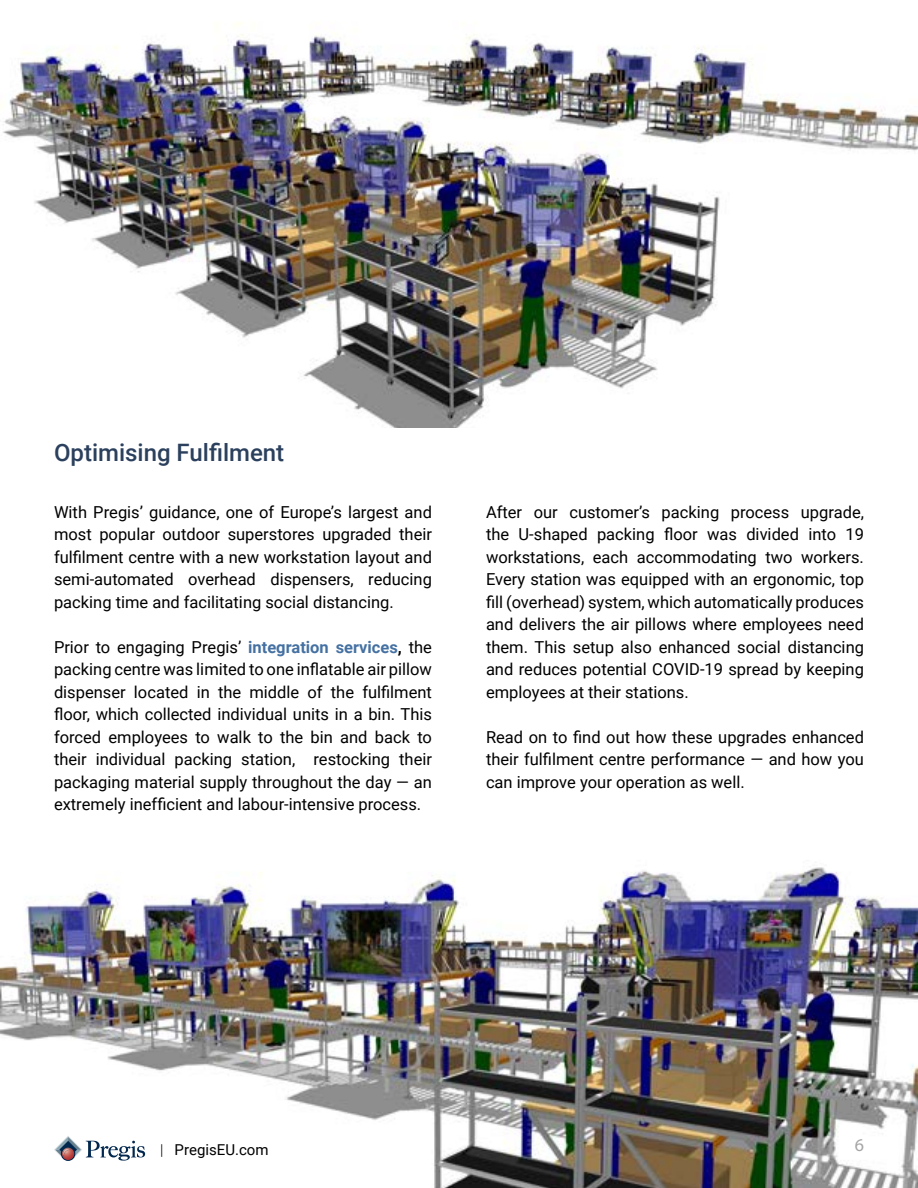
<style>
.page{position:relative;width:918px;height:1188px;background:#fff}
.page>*{position:absolute;margin:0;border:0;box-sizing:border-box;transform-origin:0 0}
.t1{font:500 24px "Roboto";color:#2b405d}
.t2{font:18px "Myriad Pro";color:#a5a5a5}
.t3{font:16.5px/22.5px "Roboto";color:#000;text-align:justify}
.t4{font:15px "Roboto";color:#000}
.s1{font-weight:700;color:#4571a2}
.s2{font-weight:700}
.s3{font-weight:300}
</style>
<div class="page">
<img style="left:0;top:867px;width:918px;height:321px">
<img style="left:2px;top:22px;width:916px;height:406px">
<svg style="left:54px;top:1136px;width:91px;height:25px"></svg>
<h1 class="t1" style="left:54px;top:436px;width:232px">Optimising Fulfilment</h1>
<p class="t3" style="left:54px;top:500px;width:380px">With Pregis’ guidance, one of Europe’s largest and most popular outdoor superstores upgraded their fulfilment centre with a new workstation layout and semi-automated overhead dispensers, reducing packing time and facilitating social distancing.</p>
<p class="t3" style="left:54px;top:635px;width:380px">Prior to engaging Pregis’ <span class="s1">integration services</span><span class="s2">,</span> the packing centre was limited to one inflatable air pillow dispenser located in the middle of the fulfilment floor, which collected individual units in a bin. This forced employees to walk to the bin and back to their individual packing station, restocking their packaging material supply throughout the day — an extremely inefficient and labour-intensive process.</p>
<p class="t3" style="left:486px;top:500px;width:380px">After our customer’s packing process upgrade, the U-shaped packing floor was divided into 19 workstations, each accommodating two workers.<br>Every station was equipped with an ergonomic, top fill (overhead) system, which automatically produces and delivers the air pillows where employees need them. This setup also enhanced social distancing and reduces potential COVID-19 spread by keeping employees at their stations.</p>
<p class="t3" style="left:486px;top:725px;width:380px">Read on to find out how these upgrades enhanced their fulfilment centre performance — and how you can improve your operation as well.</p>
<p class="t4" style="left:160px;top:1140px;width:110px"><span class="s3">|</span> PregisEU.com</p>
<p class="t2" style="left:855px;top:1134px;width:11px">6</p>
</div>
